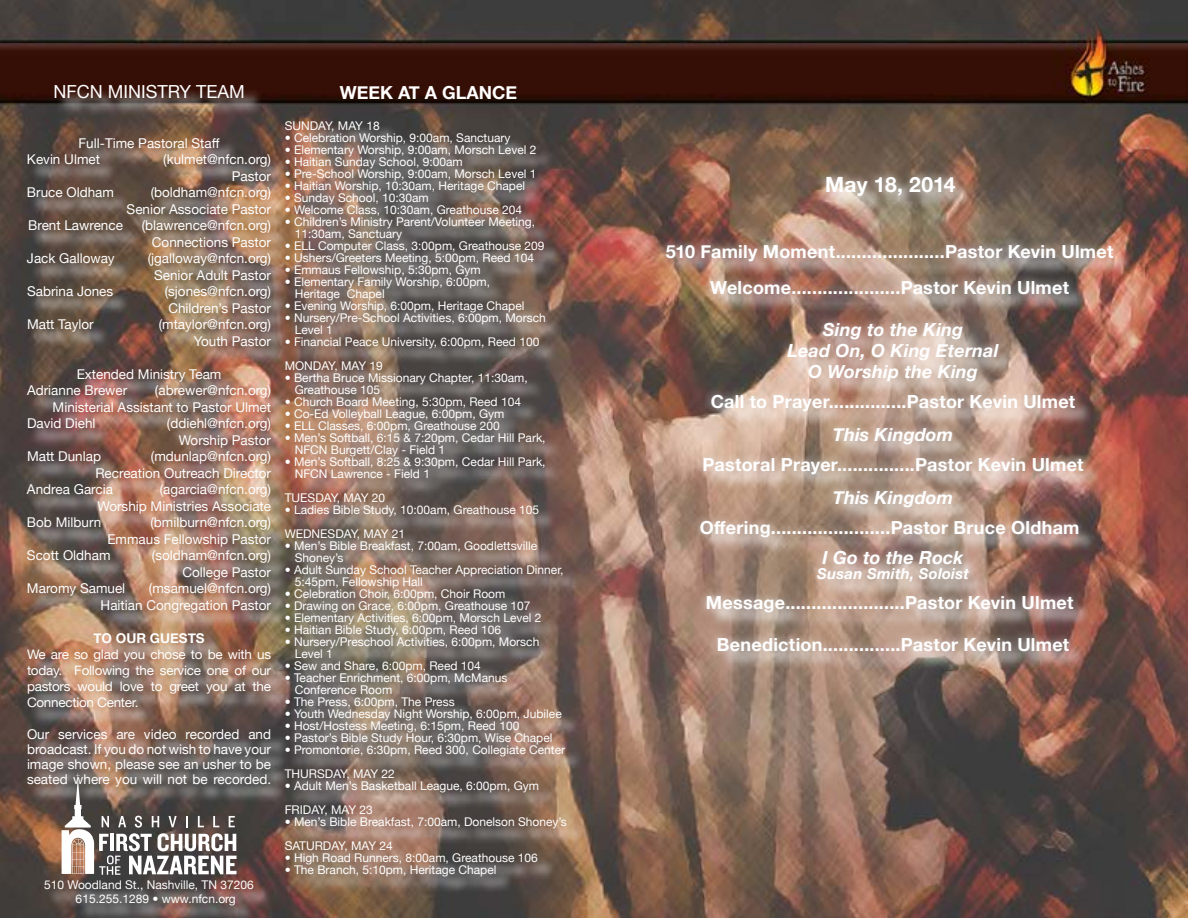
<style>
.page{position:relative;width:1188px;height:918px;background:#fff}
.page>*{position:absolute;margin:0;border:0;box-sizing:border-box;transform-origin:0 0}
.t1{font:700 21px "Helvetica Neue";color:#fff}
.t2{font:700 18px/36px "Helvetica Neue";letter-spacing:.015em;color:#fff;text-align:center}
.t3{font:italic 700 18px/21px "Helvetica Neue";letter-spacing:.01em;color:#fff;text-align:center}
.t4{font:18px "Helvetica Neue";color:#fff}
.t5{font:italic 700 15px "Helvetica Neue";letter-spacing:.015em;color:#fff}
.t6{font:13.5px/16.5px "Helvetica Neue";color:#fff;text-align:right}
.t7{font:700 13.5px "Helvetica Neue";color:#fff}
.t8{font:13.05px/16.2px "Helvetica Neue";letter-spacing:-.02em;color:#fff;text-align:justify}
.t9{font:12px/12px "Helvetica Neue";color:#fff}
</style>
<div class="page">
<img style="left:0;top:0;width:1188px;height:918px">
<div style="left:669px;top:180px;width:462px;height:489px;background:#fff;opacity:.75"></div>
<div style="left:657px;top:168px;width:465px;height:492px;background:#fff;opacity:.75"></div>
<div style="left:30px;top:88px;width:259px;height:830px;background:#fff;opacity:.75"></div>
<div style="left:287px;top:124px;width:299px;height:771px;background:#fff;opacity:.75"></div>
<svg style="left:62px;top:773px;width:175px;height:102px"></svg>
<h2 class="t4" style="left:53px;top:76px;width:190px">NFCN Min istry Team</h2>
<h2 class="t2" style="left:340px;top:73px;width:179px">Week At A Glance</h2>
<p class="t6" style="left:27px;top:134px;width:194px;text-align:left;text-indent:52px">Full-Time Pastoral Staff<br>Kevin Ulmet</p>
<p class="t9" style="left:285px;top:119px;width:97px">SUNDAY, MAY 18</p>
<p class="t9" style="left:285px;top:131px;width:227px">• Celebration Worship, 9:00am, Sanctuary</p>
<p class="t9" style="left:285px;top:143px;width:253px">• Elementary Worship, 9:00am, Morsch Level 2</p>
<p class="t9" style="left:285px;top:155px;width:180px">• Haitian Sunday School, 9:00am</p>
<p class="t9" style="left:285px;top:167px;width:253px">• Pre-School Worship, 9:00am, Morsch Level 1</p>
<p class="t9" style="left:285px;top:179px;width:242px">• Haitian Worship, 10:30am, Heritage Chapel</p>
<p class="t9" style="left:285px;top:191px;width:146px">• Sunday School, 10:30am</p>
<p class="t9" style="left:285px;top:203px;width:239px">• Welcome Class, 10:30am, Greathouse 204</p>
<p class="t9" style="left:295px;top:215px;width:242px;text-indent:-10px">• Children’s Ministry Parent/Volunteer Meeting,<br>11:30am, Sanctuary</p>
<p class="t9" style="left:285px;top:239px;width:261px">• ELL Computer Class, 3:00pm, Greathouse 209</p>
<p class="t9" style="left:285px;top:251px;width:251px">• Ushers/Greeters Meeting, 5:00pm, Reed 104</p>
<p class="t9" style="left:285px;top:263px;width:198px">• Emmaus Fellowship, 5:30pm, Gym</p>
<p class="t9" style="left:295px;top:275px;width:197px;text-indent:-10px">• Elementary Family Worship, 6:00pm,<br>Heritage Chapel</p>
<p class="t9" style="left:285px;top:299px;width:241px">• Evening Worship, 6:00pm, Heritage Chapel</p>
<p class="t9" style="left:295px;top:311px;width:253px;text-indent:-10px">• Nursery/Pre-School Activities, 6:00pm, Morsch<br>Level 1</p>
<p class="t9" style="left:285px;top:329px;width:256px;line-height:24px">• Financial Peace University, 6:00pm, Reed 100<br>MONDAY, MAY 19</p>
<p class="t9" style="left:295px;top:371px;width:235px;text-indent:-10px">• Bertha Bruce Missionary Chapter, 11:30am,<br>Greathouse 105</p>
<p class="t9" style="left:285px;top:395px;width:238px">• Church Board Meeting, 5:30pm, Reed 104</p>
<p class="t9" style="left:285px;top:407px;width:221px">• Co-Ed Volleyball League, 6:00pm, Gym</p>
<p class="t9" style="left:285px;top:419px;width:217px">• ELL Classes, 6:00pm, Greathouse 200</p>
<p class="t9" style="left:295px;top:431px;width:252px;text-indent:-10px">• Men’s Softball, 6:15 &amp; 7:20pm, Cedar Hill Park,<br>NFCN Burgett/Clay - Field 1</p>
<p class="t9" style="left:295px;top:455px;width:252px;text-indent:-10px">• Men’s Softball, 8:25 &amp; 9:30pm, Cedar Hill Park,<br>NFCN Lawrence - Field 1</p>
<p class="t9" style="left:285px;top:491px;width:102px">TUES DAY, MAY 20</p>
<p class="t9" style="left:285px;top:497px;width:256px;line-height:24px">• Ladies Bible Study, 10:00am, Greathouse 105<br>WEDNESDAY, MAY 21</p>
<p class="t9" style="left:295px;top:539px;width:244px;text-indent:-10px">• Men’s Bible Breakfast, 7:00am, Goodlettsville<br>Shoney’s</p>
<p class="t9" style="left:295px;top:563px;width:270px;text-indent:-10px">• Adult Sunday School Teacher Appreciation Dinner,<br>5:45pm, Fellowship Hall</p>
<p class="t9" style="left:285px;top:587px;width:222px">• Celebration Choir, 6:00pm, Choir Room</p>
<p class="t9" style="left:285px;top:599px;width:247px">• Drawing on Grace, 6:00pm, Greathouse 107</p>
<p class="t9" style="left:285px;top:611px;width:258px">• Elementary Activities, 6:00pm, Morsch Level 2</p>
<p class="t9" style="left:285px;top:623px;width:218px">• Haitian Bible Study, 6:00pm, Reed 106</p>
<p class="t9" style="left:295px;top:635px;width:246px;text-indent:-10px">• Nursery/Preschool Activities, 6:00pm, Morsch<br>Level 1</p>
<p class="t9" style="left:285px;top:659px;width:198px">• Sew and Share, 6:00pm, Reed 104</p>
<p class="t9" style="left:295px;top:671px;width:214px;text-indent:-10px">• Teacher Enrichment, 6:00pm, McManus<br>Conference Room</p>
<p class="t9" style="left:285px;top:695px;width:172px">• The Press, 6:00pm, The Press</p>
<p class="t9" style="left:285px;top:707px;width:279px">• Youth Wednesday Night Worship, 6:00pm, Jubilee</p>
<p class="t9" style="left:285px;top:719px;width:236px">• Host/Hostess Meeting, 6:15pm, Reed 100</p>
<p class="t9" style="left:285px;top:731px;width:269px">• Pastor’s Bible Study Hour, 6:30pm, Wise Chapel</p>
<p class="t9" style="left:285px;top:737px;width:282px;line-height:24px">• Promontorie, 6:30pm, Reed 300, Collegiate Center<br>THURS DAY, MAY 22</p>
<p class="t9" style="left:285px;top:773px;width:256px;line-height:24px">• Adult Men’s Basketball League, 6:00pm, Gym<br>FRI DAY, MAY 23</p>
<p class="t9" style="left:285px;top:809px;width:284px;line-height:24px">• Men’s Bible Breakfast, 7:00am, Donelson Shoney’s<br>SATURDAY, MAY 24</p>
<p class="t9" style="left:285px;top:851px;width:255px">• High Road Runners, 8:00am, Greathouse 106</p>
<p class="t9" style="left:285px;top:863px;width:213px">• The Branch, 5:10pm, Heritage Chapel</p>
<p class="t6" style="left:163px;top:150px;width:109px">(kulmet@nfcn.org)<br>Pastor</p>
<p class="t6" style="left:27px;top:183px;width:89px">Bruce Oldham</p>
<p class="t6" style="left:127px;top:183px;width:146px">(boldham@nfcn.org)<br>Senior Associate Pastor</p>
<p class="t6" style="left:28px;top:216px;width:96px">Brent Lawrence</p>
<p class="t6" style="left:142px;top:216px;width:131px">(blawrence@nfcn.org)<br>Connections Pastor</p>
<p class="t6" style="left:27px;top:249px;width:89px">Jack Galloway</p>
<p class="t6" style="left:148px;top:249px;width:125px;text-align:center">(jgalloway@nfcn.org)<br>Senior Adult Pastor</p>
<p class="t6" style="left:27px;top:282px;width:88px">Sabrina Jones</p>
<p class="t6" style="left:165px;top:282px;width:108px;text-align:left">(sjones@nfcn.org)<br>Children’s Pastor</p>
<p class="t6" style="left:27px;top:315px;width:68px">Matt Taylor</p>
<p class="t6" style="left:159px;top:315px;width:114px">(mtaylor@nfcn.org)<br>Youth Pastor</p>
<p class="t6" style="left:27px;top:365px;width:196px;text-align:left;text-indent:50px">Extended Ministry Team<br>Adrianne Brewer</p>
<p class="t6" style="left:155px;top:381px;width:118px">(abrewer@nfcn.org)</p>
<p class="t6" style="left:53px;top:398px;width:220px">Ministerial Assistant to Pastor Ulmet</p>
<p class="t6" style="left:27px;top:414px;width:70px">David Diehl</p>
<p class="t6" style="left:167px;top:414px;width:106px">(ddiehl@nfcn.org)<br>Worship Pastor</p>
<p class="t6" style="left:27px;top:447px;width:76px">Matt Dunlap</p>
<p class="t6" style="left:151px;top:447px;width:122px">(mdunlap@nfcn.org)</p>
<p class="t6" style="left:95px;top:464px;width:177px">Recreation Outreach Director</p>
<p class="t6" style="left:27px;top:480px;width:88px">Andrea Garcia</p>
<p class="t6" style="left:160px;top:480px;width:113px">(agarcia@nfcn.org)</p>
<p class="t6" style="left:98px;top:497px;width:175px">Worship Ministries Associate</p>
<p class="t6" style="left:27px;top:513px;width:76px">Bob Milburn</p>
<p class="t6" style="left:150px;top:513px;width:122px">(bmilburn@nfcn.org)</p>
<p class="t6" style="left:107px;top:530px;width:165px">Emmaus Fellowship Pastor</p>
<p class="t6" style="left:27px;top:546px;width:85px">Scott Oldham</p>
<p class="t6" style="left:152px;top:546px;width:121px">(soldham@nfcn.org)<br>College Pastor</p>
<p class="t6" style="left:27px;top:579px;width:100px">Maromy Samuel</p>
<p class="t6" style="left:101px;top:579px;width:172px">(msamuel@nfcn.org)<br>Haitian Congregation Pastor</p>
<p class="t7" style="left:93px;top:626px;width:113px">to our gu ests</p>
<p class="t8" style="left:27px;top:645px;width:246px">We are so glad you chose to be with us today. Following the service one of our pastors would love to greet you at the Connection Center.</p>
<p class="t6" style="left:27px;top:725px;width:246px;line-height:15px;text-align:justify">Our services are video recorded and broadcast. If you do not wish to have your image shown, please see an usher to be seated where you will not be recorded.</p>
<p class="t9" style="left:76px;top:876px;width:180px;line-height:14.4px;text-indent:-31px">510 Woodland St., Nashville, TN 37206<br>615.255.1289 • www.nfcn.org</p>
<h1 class="t1" style="left:825px;top:166px;width:132px">May 18, 2014</h1>
<h2 class="t2" style="left:666px;top:233px;width:449px">510 Family Moment.....................Pastor Kevin Ulmet<br>Welcome.....................Pastor Kevin Ulmet</h2>
<h2 class="t3" style="left:788px;top:319px;width:212px">Sing to the King<br>Lead On, O King Eternal<br>O Worship the King</h2>
<h2 class="t2" style="left:711px;top:383px;width:366px">Call to Prayer...............Pastor Kevin Ulmet</h2>
<h2 class="t3" style="left:833px;top:424px;width:122px">This Kingdom</h2>
<h2 class="t2" style="left:703px;top:446px;width:383px">Pastoral Prayer...............Pastor Kevin Ulmet</h2>
<h2 class="t3" style="left:833px;top:487px;width:122px">This Kingdom</h2>
<h2 class="t2" style="left:700px;top:509px;width:381px">Offering.......................Pastor Bruce Oldham</h2>
<h2 class="t3" style="left:823px;top:547px;width:142px">I Go to the Rock</h2>
<p class="t5" style="left:817px;top:562px;width:153px">Susan Smith, Soloist</p>
<h2 class="t2" style="left:706px;top:584px;width:369px">Message.......................Pastor Kevin Ulmet</h2>
<h2 class="t2" style="left:717px;top:626px;width:354px">Benediction...............Pastor Kevin Ulmet</h2>
</div>
